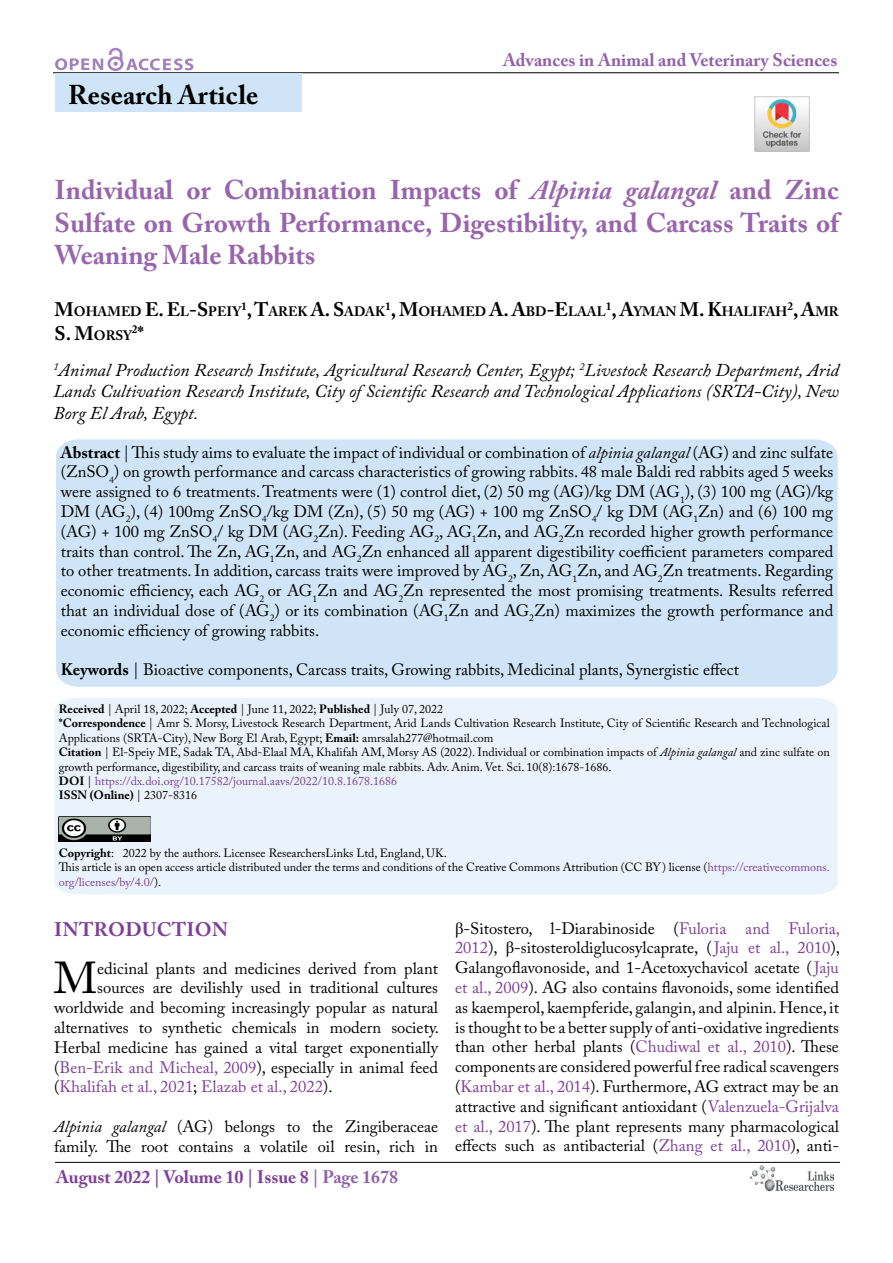
<style>
.page{position:relative;width:893px;height:1263px;background:#fff}
.page>*{position:absolute;margin:0;border:0;box-sizing:border-box;transform-origin:0 0}
.t1{font:44.4px "Adobe Caslon Pro";color:#000}
.t2{font:700 27px/32.4px "Adobe Caslon Pro";color:#7f3f98;text-align:justify}
.t3{font:700 27px "Adobe Caslon Pro";letter-spacing:.005em;color:#000}
.t4{font:700 19.5px "Adobe Caslon Pro";letter-spacing:.015em;color:#7f3f98}
.t5{font:700 19.5px "Adobe Caslon Pro";color:#000}
.t6{font:italic 18px/21.6px "Adobe Caslon Pro";color:#000;text-align:justify}
.t7{font:700 18px "Adobe Caslon Pro";color:#9161a9}
.t8{font:700 18px "Adobe Caslon Pro";color:#7f3f9a}
.t9{font:16.5px/19.8px "Adobe Caslon Pro";color:#000;text-align:justify}
.t10{font:16.5px "Adobe Caslon Pro";color:#7f3f98}
.t11{font:700 13.65px "Adobe Caslon Pro";color:#000}
.t12{font:12px/14.4px "Adobe Caslon Pro";color:#000}
.t13{font:700 11.4px "Adobe Caslon Pro";color:#000}
.s1{font-style:italic}
.s2{font-size:19.5px}
.s3{font-size:13.65px}
.s4{font-weight:700}
.s5{color:#7f3f98}
.s6{color:#000}
.s7{color:#9161a9}
.s8{font-family:"Times New Roman"}
</style>
<div class="page">
<hr style="left:53px;top:72px;width:786px;height:1px;background:#000">
<hr style="left:55px;top:1162px;width:785px;height:1px;background:#000">
<svg style="left:55px;top:48px;width:138px;height:23px"></svg>
<img style="left:750px;top:1166px;width:83px;height:26px">
<div style="left:55px;top:74px;width:247px;height:38px;background:#cfe5f7"></div>
<div style="left:56px;top:439px;width:782px;height:248px;background:#cfe5f7"></div>
<div style="left:55px;top:698px;width:783px;height:196px;background:#eaf3fb"></div>
<img style="left:59px;top:816px;width:91px;height:26px">
<img style="left:754px;top:96px;width:55px;height:56px">
<h2 class="t3" style="left:68px;top:79px;width:192px">Research Article</h2>
<p class="t7" style="left:503px;top:50px;width:336px">Advances in Animal and Veterinary Sciences</p>
<h2 class="t2" style="left:55px;top:174px;width:786px">Individual or Combination Impacts of <span class="s1">Alpinia galangal</span> and Zinc Sulfate on Growth Performance, Digestibility, and Carcass Traits of Weaning Male Rabbits</h2>
<p class="t11" style="left:55px;top:304px;width:734px"><span class="s2">M</span>OHAMED <span class="s2">E. E</span>L<span class="s2">-S</span>PEIY<sup>1</sup><span class="s2">, T</span>AREK <span class="s2">A. S</span>ADAK<sup>1</sup><span class="s2">, M</span>OHAMED <span class="s2">A. A</span>BD<span class="s2">-E</span>LAAL<sup>1</sup><span class="s2">, A</span>YMAN <span class="s2">M. K</span>HALIFAH</p>
<p class="t5" style="left:787px;top:298px;width:53px"><sup>2</sup>, A<span class="s3">MR</span></p>
<p class="t11" style="left:55px;top:327px;width:79px"><span class="s2">S. M</span>ORSY</p>
<p class="t13" style="left:132px;top:323px;width:14px">2<span class="s2">*</span></p>
<p class="t6" style="left:53px;top:359px;width:787px"><sup>1</sup>Animal Production Research Institute, Agricultural Research Center, Egypt; <sup>2</sup>Livestock Research Department, Arid Lands Cultivation Research Institute, City of Scientific Research and Technological Applications (SRTA-City), New Borg El Arab, Egypt.</p>
<p class="t9" style="left:61px;top:442px;width:774px"><span class="s4">Abstract</span> | This study aims to evaluate the impact of individual or combination of <span class="s1">alpinia galangal</span> (AG) and zinc sulfate (ZnSO<sub>4</sub>) on growth performance and carcass characteristics of growing rabbits. 48 male Baldi red rabbits aged 5 weeks were assigned to 6 treatments. Treatments were (1) control diet, (2) 50 mg (AG)/kg DM (AG<sub>1</sub>), (3) 100 mg (AG)/kg DM (AG<sub>2</sub>), (4) 100mg ZnSO<sub>4</sub>/kg DM (Zn), (5) 50 mg (AG) + 100 mg ZnSO<sub>4</sub>/ kg DM (AG<sub>1</sub>Zn) and (6) 100 mg (AG) + 100 mg ZnSO<sub>4</sub>/ kg DM (AG<sub>2</sub>Zn). Feeding AG<sub>2</sub>, AG<sub>1</sub>Zn, and AG<sub>2</sub>Zn recorded higher growth performance traits than control. The Zn, AG<sub>1</sub>Zn, and AG<sub>2</sub>Zn enhanced all apparent digestibility coefficient parameters compared to other treatments. In addition, carcass traits were improved by AG<sub>2</sub>, Zn, AG<sub>1</sub>Zn, and AG<sub>2</sub>Zn treatments. Regarding economic efficiency, each AG<sub>2</sub> or AG<sub>1</sub>Zn and AG<sub>2</sub>Zn represented the most promising treatments. Results referred that an individual dose of (AG<sub>2</sub>) or its combination (AG<sub>1</sub>Zn and AG<sub>2</sub>Zn) maximizes the growth performance and economic efficiency of growing rabbits.</p>
<p class="t9" style="left:61px;top:660px;width:680px"><span class="s4">Keywords</span> | Bioactive components, Carcass traits, Growing rabbits, Medicinal plants, Synergistic effect</p>
<p class="t12" style="left:59px;top:702px;width:772px"><span class="s4">Received</span> | April 18, 2022; <span class="s4">Accepted</span> | June 11, 2022; <span class="s4">Published</span> | July 07, 2022<br><span class="s4">*Correspondence</span> | Amr S. Morsy, Livestock Research Department, Arid Lands Cultivation Research Institute, City of Scientific Research and Technological Applications (SRTA-City), New Borg El Arab, Egypt; <span class="s4">Email:</span> amrsalah277@hotmail.com<br><span class="s4">Citation</span> | El-Speiy ME, Sadak TA, Abd-Elaal MA, Khalifah AM, Morsy AS (2022). Individual or combination impacts of <span class="s1">Alpinia galangal</span> and zinc sulfate on growth performance, digestibility, and carcass traits of weaning male rabbits. Adv. Anim. Vet. Sci. 10(8):1678-1686.<br><span class="s4">DOI</span> | <span class="s5">https://dx.doi.org/10.17582/journal.aavs/2022/10.8.1678.1686<br></span><span class="s4">ISSN (Online)</span> | 2307-8316</p>
<p class="t12" style="left:59px;top:845px;width:772px"><span class="s4">Copyright</span>: 2022 by the authors. Licensee ResearchersLinks Ltd, England, UK.<br>This article is an open access article distributed under the terms and conditions of the Creative Commons Attribution (CC BY) license (<span class="s5">https://creativecommons. org/licenses/by/4.0/</span>).</p>
<p class="t4" style="left:54px;top:918px;width:175px">INTRODUCTION</p>
<h1 class="t1" style="left:54px;top:952px;width:45px">M</h1>
<p class="t9" style="left:97px;top:958px;width:342px">edicinal plants and medicines derived from plant</p>
<p class="t9" style="left:97px;top:978px;width:342px">sources are devilishly used in traditional cultures</p>
<p class="t9" style="left:54px;top:998px;width:385px">worldwide and becoming increasingly popular as natural</p>
<p class="t9" style="left:54px;top:1017px;width:387px">alternatives to synthetic chemicals in modern society.</p>
<p class="t9" style="left:54px;top:1037px;width:385px">Herbal medicine has gained a vital target exponentially</p>
<p class="t9" style="left:54px;top:1057px;width:385px">(<span class="s5">Ben-Erik and Micheal, 2009</span>), especially in animal feed</p>
<p class="t10" style="left:54px;top:1077px;width:280px"><span class="s6">(</span>Khalifah et al., 2021<span class="s6">;</span> Elazab et al., 2022<span class="s6">).</span></p>
<p class="t9" style="left:54px;top:1116px;width:385px"><span class="s1">Alpinia galangal</span> (AG) belongs to the Zingiberaceae family. The root contains a volatile oil resin, rich in</p>
<p class="t8" style="left:56px;top:1166px;width:344px">August 2022 | Volume 10 | Issue 8 <span class="s7">| Page 1678</span></p>
<p class="t9" style="left:455px;top:918px;width:387px"><span class="s8">β</span>-Sitostero, l-Diarabinoside (<span class="s5">Fuloria and Fuloria, 2012</span>), <span class="s8">β</span>-sitosteroldiglucosylcaprate, (<span class="s5">Jaju et al., 2010</span>), Galangoflavonoside, and 1-Acetoxychavicol acetate (<span class="s5">Jaju et al., 2009</span>). AG also contains flavonoids, some identified as kaemperol, kaempferide, galangin, and alpinin. Hence, it is thought to be a better supply of anti-oxidative ingredients than other herbal plants (<span class="s5">Chudiwal et al., 2010</span>). These components are considered powerful free radical scavengers (<span class="s5">Kambar et al., 2014</span>). Furthermore, AG extract may be an attractive and significant antioxidant (<span class="s5">Valenzuela-Grijalva et al., 2017</span>). The plant represents many pharmacological effects such as antibacterial (<span class="s5">Zhang et al., 2010</span>), anti-</p>
</div>
